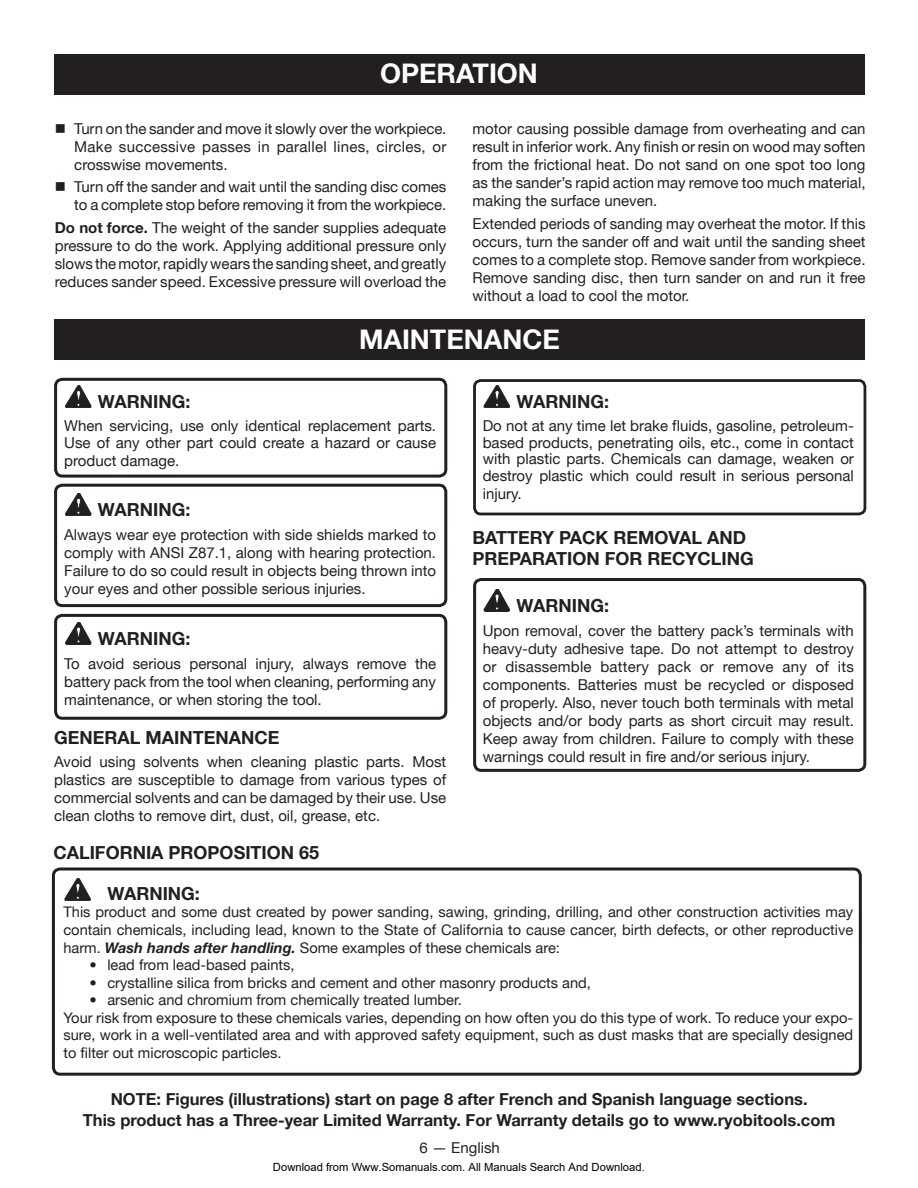
<style>
.page{position:relative;width:918px;height:1188px;background:#fff}
.page>*{position:absolute;margin:0;border:0;box-sizing:border-box;transform-origin:0 0}
.t1{font:700 27px "Helvetica Neue";color:#fff}
.t2{font:700 18px/21.6px "Helvetica Neue";color:#231f20}
.t3{font:700 16.5px/21px "Helvetica Neue";color:#231f20;text-align:center}
.t4{font:15px/18px "Helvetica Neue";color:#231f20;text-align:justify}
.t5{font:14.7px/17.5px "Helvetica Neue";color:#231f20;text-align:justify}
.t6{font:11.25px "Arial";color:#000}
.s1{font-weight:700}
.s2{font-weight:700;font-style:italic}
</style>
<div class="page">
<div style="left:54px;top:54px;width:811px;height:40px;background:#231f20"></div>
<div style="left:54px;top:320px;width:811px;height:40px;background:#231f20"></div>
<svg style="left:484px;top:385px;width:26px;height:23px"></svg>
<svg style="left:484px;top:589px;width:26px;height:23px"></svg>
<svg style="left:65px;top:385px;width:26px;height:23px"></svg>
<svg style="left:65px;top:493px;width:26px;height:23px"></svg>
<svg style="left:65px;top:622px;width:26px;height:23px"></svg>
<div style="left:473px;top:578px;width:393px;height:194px;border:3px solid #231f20;border-radius:7px"></div>
<div style="left:54px;top:378px;width:393px;height:100px;border:3px solid #231f20;border-radius:7px"></div>
<div style="left:54px;top:484px;width:393px;height:123px;border:3px solid #231f20;border-radius:7px"></div>
<div style="left:54px;top:614px;width:393px;height:106px;border:3px solid #231f20;border-radius:7px"></div>
<div style="left:473px;top:379px;width:393px;height:136px;border:3px solid #231f20;border-radius:6px"></div>
<div style="left:52px;top:868px;width:810px;height:208px;border:3px solid #231f20;border-radius:7px"></div>
<svg style="left:65px;top:878px;width:25px;height:23px"></svg>
<h1 class="t1" style="left:380px;top:56px;width:159px">OPERATION</h1>
<p class="t4" style="left:74px;top:119px;width:374px;text-indent:-20px">■ Turn on the sander and move it slowly over the workpiece.<br>Make successive passes in parallel lines, circles, or crosswise movements.</p>
<p class="t4" style="left:55px;top:178px;width:393px;text-align:right">■ Turn off the sander and wait until the sanding disc comes to a complete stop before removing it from the workpiece.</p>
<p class="t4" style="left:55px;top:218px;width:393px"><span class="s1">Do not force.</span> The weight of the sander supplies adequate pressure to do the work. Applying additional pressure only slows the motor, rapidly wears the sanding sheet, and greatly reduces sander speed. Excessive pressure will overload the</p>
<p class="t4" style="left:473px;top:120px;width:395px">motor causing possible damage from overheating and can result in inferior work. Any finish or resin on wood may soften from the frictional heat. Do not sand on one spot too long as the sander’s rapid action may remove too much material, making the surface uneven.</p>
<p class="t4" style="left:473px;top:214px;width:395px">Extended periods of sanding may overheat the motor. If this occurs, turn the sander off and wait until the sanding sheet comes to a complete stop. Remove sander from workpiece.<br>Remove sanding disc, then turn sander on and run it free without a load to cool the motor.</p>
<h1 class="t1" style="left:359px;top:323px;width:202px">MAINTENANCE</h1>
<p class="t2" style="left:98px;top:390px;width:94px">WARNING:</p>
<p class="t4" style="left:64px;top:417px;width:373px;line-height:16.5px">When servicing, use only identical replacement parts.<br>Use of any other part could create a hazard or cause</p>
<p class="t4" style="left:64px;top:451px;width:117px">product damage.</p>
<p class="t2" style="left:98px;top:498px;width:94px">WARNING:</p>
<p class="t4" style="left:64px;top:526px;width:373px">Always wear eye protection with side shields marked to comply with ANSI Z87.1, along with hearing protection.<br>Failure to do so could result in objects being thrown into your eyes and other possible serious injuries.</p>
<p class="t2" style="left:98px;top:627px;width:94px">WARNING:</p>
<p class="t4" style="left:64px;top:655px;width:373px">To avoid serious personal injury, always remove the battery pack from the tool when cleaning, performing any maintenance, or when storing the tool.</p>
<p class="t2" style="left:54px;top:727px;width:227px">GENERAL MAINTENANCE</p>
<p class="t4" style="left:54px;top:752px;width:394px">Avoid using solvents when cleaning plastic parts. Most plastics are susceptible to damage from various types of commercial solvents and can be damaged by their use. Use clean cloths to remove dirt, dust, oil, grease, etc.</p>
<p class="t2" style="left:516px;top:390px;width:94px">WARNING:</p>
<p class="t4" style="left:483px;top:417px;width:373px;line-height:16.5px">Do not at any time let brake fluids, gasoline, petroleum&shy;based products, penetrating oils, etc., come in contact with plastic parts. Chemicals can damage, weaken or destroy plastic which could result in serious personal</p>
<p class="t4" style="left:483px;top:484px;width:40px">injury.</p>
<p class="t2" style="left:473px;top:526px;width:281px">BATTERY PACK REMOVAL AND<br>PREPARATION FOR RECYCLING</p>
<p class="t2" style="left:516px;top:594px;width:94px">WARNING:</p>
<p class="t4" style="left:483px;top:622px;width:373px">Upon removal, cover the battery pack’s terminals with heavy-duty adhesive tape. Do not attempt to destroy or disassemble battery pack or remove any of its components. Batteries must be recycled or disposed of properly. Also, never touch both terminals with metal objects and/or body parts as short circuit may result.<br>Keep away from children. Failure to comply with these warnings could result in fire and/or serious injury.</p>
<p class="t2" style="left:53px;top:841px;width:26px">California</p>
<p class="t2" style="left:169px;top:841px;width:25px">Proposition</p>
<p class="t2" style="left:299px;top:841px;width:22px">65</p>
<p class="t2" style="left:107px;top:882px;width:94px">WARNING:</p>
<p class="t5" style="left:63px;top:903px;width:791px">This product and some dust created by power sanding, sawing, grinding, drilling, and other construction activities may contain chemicals, including lead, known to the State of California to cause cancer, birth defects, or other reproductive harm. <span class="s2">Wash hands after handling.</span> Some examples of these chemicals are:</p>
<p class="t5" style="left:89px;top:956px;width:207px">• lead from lead-based paints,</p>
<p class="t5" style="left:89px;top:973px;width:503px">• crystalline silica from bricks and cement and other masonry products and,</p>
<p class="t5" style="left:63px;top:991px;width:791px;text-align:left;text-indent:26px">• arsenic and chromium from chemically treated lumber.<br>Your risk from exposure to these chemicals varies, depending on how often you do this type of work. To reduce your expo&shy;sure, work in a well-ventilated area and with approved safety equipment, such as dust masks that are specially designed to filter out microscopic particles.</p>
<p class="t3" style="left:83px;top:1088px;width:754px">NOTE: Figures (illustrations) start on page 8 after French and Spanish language sections.<br>This product has a Three-year Limited Warranty. For Warranty details go to www.ryobitools.com</p>
<p class="t4" style="left:420px;top:1139px;width:82px">6 — English</p>
<p class="t6" style="left:273px;top:1160px;width:373px">Download from Www.Somanuals.com. All Manuals Search And Download.</p>
</div>
